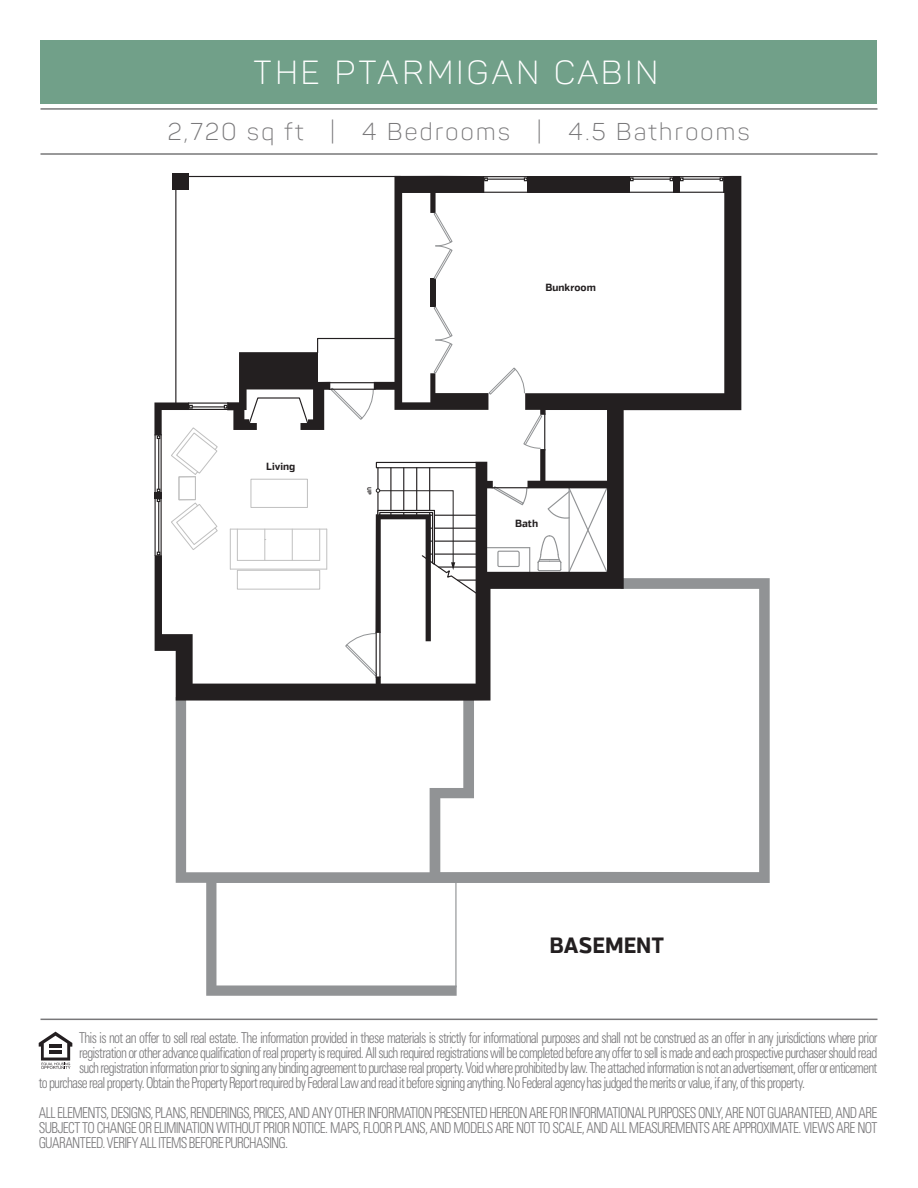
<style>
.page{position:relative;width:918px;height:1188px;background:#fff}
.page>*{position:absolute;margin:0;border:0;box-sizing:border-box;transform-origin:0 0}
.t1{font:300 33px "Panton";letter-spacing:.1em;color:#fff}
.t2{font:300 24px "Panton";letter-spacing:.1em;color:#787779}
.t3{font:700 22.05px "Itoya";color:#231f20;scale:.96 1}
.t4{font:300 condensed 15px/15px "Univers LT Std";letter-spacing:-.05em;color:#787779;text-align:justify;scale:.89 1}
.t5{font:700 10.35px "Itoya";color:#231f20}
.t6{font:700 5.55px "Itoya";color:#231f20}
.s1{font-family:"Panton Light Caps";font-weight:400}
</style>
<div class="page">
<hr style="left:40px;top:108px;width:838px;height:2px;background:#787779">
<hr style="left:40px;top:153px;width:838px;height:2px;background:#787779">
<hr style="left:40px;top:1019px;width:838px;height:1px;background:#787779">
<svg style="left:39px;top:1032px;width:33px;height:37px"></svg>
<hr style="left:49px;top:1044px;width:13px;height:4px;background:#241f21">
<hr style="left:49px;top:1050px;width:13px;height:4px;background:#241f21">
<div style="left:40px;top:40px;width:838px;height:64px;background:#71a089"></div>
<svg style="left:176px;top:578px;width:594px;height:418px"></svg>
<div style="left:154px;top:492px;width:8px;height:7px;background:#231f20"></div>
<hr style="left:455px;top:882px;width:2px;height:105px;background:#919395">
<svg style="left:155px;top:176px;width:586px;height:525px"></svg>
<div style="left:172px;top:174px;width:17px;height:16px;background:#231f20"></div>
<hr style="left:184px;top:176px;width:217px;height:1px;background:#231f20">
<hr style="left:175px;top:184px;width:1px;height:222px;background:#231f20">
<p class="t1" style="left:254px;top:53px;width:406px">THE PTARMIGAN CABIN</p>
<p class="t2" style="left:168px;top:117px;width:583px">2,<span class="s1">720</span> sq ft | <span class="s1">4</span> Bedrooms | <span class="s1">4</span>.5 Bathrooms</p>
<p class="t5" style="left:266px;top:459px;width:30px">Living</p>
<p class="t6" style="left:373px;top:487px;width:9px;rotate:90deg">UP</p>
<p class="t5" style="left:546px;top:279px;width:52px">Bunkroom</p>
<p class="t5" style="left:515px;top:515px;width:25px">Bath</p>
<p class="t3" style="left:549px;top:929px;width:121px">BASEMENT</p>
<p class="t4" style="left:79px;top:1030px;width:899px">This is not an offer to sell real estate. The information provided in these materials is strictly for informational purposes and shall not be construed as an offer in any jurisdictions where prior</p>
<p class="t4" style="left:79px;top:1045px;width:898px">registration or other advance qualification of real property is required. All such required registrations will be completed before any offer to sell is made and each prospective purchaser should read</p>
<p class="t4" style="left:79px;top:1060px;width:898px">such registration information prior to signing any binding agreement to purchase real property. Void where prohibited by law. The attached information is not an advertisement, offer or enticement</p>
<p class="t4" style="left:39px;top:1075px;width:863px">to purchase real property. Obtain the Property Report required by Federal Law and read it before signing anything. No Federal agency has judged the merits or value, if any, of this property.</p>
<p class="t4" style="left:39px;top:1105px;width:944px">ALL ELEMENTS, DESIGNS, PLANS, RENDERINGS, PRICES, AND ANY OTHER INFORMATION PRESENTED HEREON ARE FOR INFORMATIONAL PURPOSES ONLY, ARE NOT GUARANTEED, AND ARE SUBJECT TO CHANGE OR ELIMINATION WITHOUT PRIOR NOTICE. MAPS, FLOOR PLANS, AND MODELS ARE NOT TO SCALE, AND ALL MEASUREMENTS ARE APPROXIMATE. VIEWS ARE NOT GUARANTEED. VERIFY ALL ITEMS BEFORE PURCHASING.</p>
</div>
